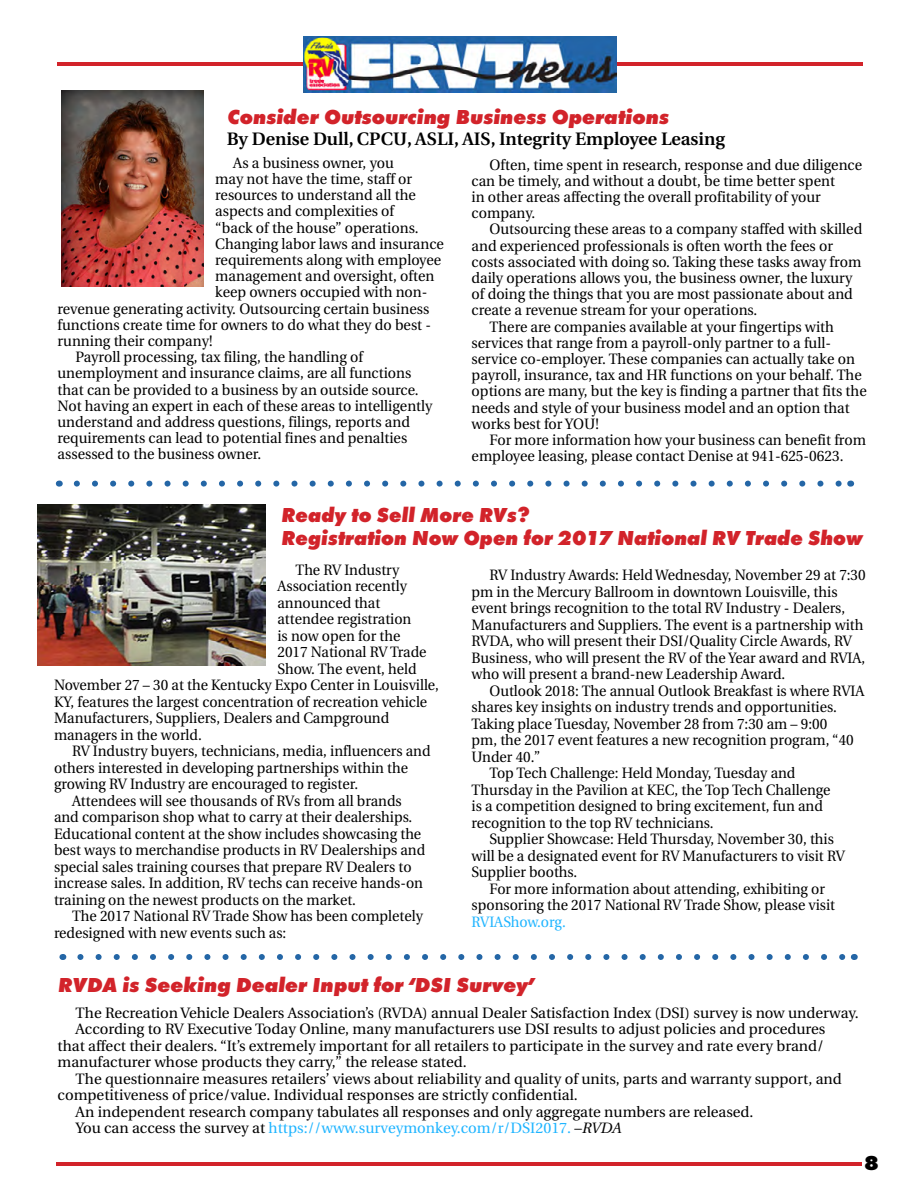
<style>
.page{position:relative;width:918px;height:1188px;background:#fff}
.page>*{position:absolute;margin:0;border:0;box-sizing:border-box;transform-origin:0 0}
.t1{font:italic 800 21px/22.5px "Futura T";color:#d2232a}
.t2{font:800 21px "Futura T";color:#000}
.t3{font:600 18px "Utopia";color:#000}
.t4{font:15px/16.5px "Utopia";color:#000;scale:.95 1}
.t5{font:15px/16.2px "Utopia";color:#000;scale:.96 1}
.t6{font:15px "Utopia";color:#000}
.t7{font:15px "Utopia";color:#20b5ff}
.t8{font:15px "Utopia";color:#20b5ff;scale:.95 1}
.s1{color:#000}
.s2{font-style:italic;color:#000}
</style>
<div class="page">
<hr style="left:57px;top:62px;width:806px;height:4px;background:#d2232a">
<hr style="left:56px;top:1162px;width:806px;height:4px;background:#d2232a">
<img style="left:304px;top:36px;width:313px;height:56px">
<svg style="left:80px;top:954px;width:765px;height:6px"></svg>
<svg style="left:77px;top:481px;width:764px;height:6px"></svg>
<img style="left:62px;top:90px;width:141px;height:196px">
<img style="left:38px;top:504px;width:228px;height:162px">
<h1 class="t1" style="left:227px;top:106px;width:443px">Consider Outsourcing Business Operations</h1>
<p class="t3" style="left:227px;top:129px;width:500px">By Denise Dull, CPCU, ASLI, AIS, Integrity Employee Leasing</p>
<p class="t5" style="left:233px;top:155px;width:169px">As a business owner, you</p>
<p class="t5" style="left:215px;top:171px;width:207px">may not have the time, staff or</p>
<p class="t5" style="left:215px;top:187px;width:210px">resources to understand all the</p>
<p class="t5" style="left:215px;top:204px;width:188px">aspects and complexities of</p>
<p class="t5" style="left:215px;top:220px;width:213px">“back of the house” operations.</p>
<p class="t5" style="left:215px;top:236px;width:240px">Changing labor laws and insurance</p>
<p class="t5" style="left:215px;top:252px;width:237px">requirements along with employee</p>
<p class="t5" style="left:215px;top:268px;width:230px">management and oversight, often</p>
<p class="t5" style="left:215px;top:285px;width:223px">keep owners occupied with non-</p>
<p class="t5" style="left:58px;top:301px;width:389px">revenue generating activity. Outsourcing certain business</p>
<p class="t5" style="left:58px;top:317px;width:391px">functions create time for owners to do what they do best -</p>
<p class="t5" style="left:58px;top:333px;width:163px">running their company!</p>
<p class="t5" style="left:76px;top:349px;width:301px">Payroll processing, tax filing, the handling of</p>
<p class="t5" style="left:58px;top:366px;width:370px">unemployment and insurance claims, are all functions</p>
<p class="t5" style="left:58px;top:382px;width:378px">that can be provided to a business by an outside source.</p>
<p class="t5" style="left:58px;top:398px;width:392px">Not having an expert in each of these areas to intelligently</p>
<p class="t5" style="left:58px;top:414px;width:369px">understand and address questions, filings, reports and</p>
<p class="t5" style="left:58px;top:430px;width:366px">requirements can lead to potential fines and penalties</p>
<p class="t5" style="left:58px;top:447px;width:214px">assessed to the business owner.</p>
<p class="t5" style="left:472px;top:157px;width:408px;text-indent:18px">Often, time spent in research, response and due diligence can be timely, and without a doubt, be time better spent<br>in other areas affecting the overall profitability of your company.</p>
<p class="t5" style="left:490px;top:222px;width:390px">Outsourcing these areas to a company staffed with skilled</p>
<p class="t5" style="left:472px;top:238px;width:378px">and experienced professionals is often worth the fees or</p>
<p class="t5" style="left:472px;top:254px;width:408px">costs associated with doing so. Taking these tasks away from</p>
<p class="t5" style="left:472px;top:270px;width:398px">daily operations allows you, the business owner, the luxury</p>
<p class="t5" style="left:472px;top:286px;width:399px">of doing the things that you are most passionate about and</p>
<p class="t5" style="left:472px;top:303px;width:299px">create a revenue stream for your operations.</p>
<p class="t5" style="left:490px;top:319px;width:360px">There are companies available at your fingertips with</p>
<p class="t5" style="left:472px;top:335px;width:376px">services that range from a payroll-only partner to a full-</p>
<p class="t5" style="left:472px;top:351px;width:401px">service co-employer. These companies can actually take on</p>
<p class="t5" style="left:472px;top:367px;width:408px">payroll, insurance, tax and HR functions on your behalf. The</p>
<p class="t5" style="left:472px;top:384px;width:413px">options are many, but the key is finding a partner that fits the</p>
<p class="t5" style="left:472px;top:400px;width:395px">needs and style of your business model and an option that</p>
<p class="t5" style="left:472px;top:416px;width:134px">works best for YOU!</p>
<p class="t5" style="left:490px;top:432px;width:394px">For more information how your business can benefit from</p>
<p class="t5" style="left:472px;top:448px;width:389px">employee leasing, please contact Denise at 941-625-0623.</p>
<h1 class="t1" style="left:281px;top:504px;width:583px">Ready to Sell More RVs?<br>Registration Now Open for 2017 National RV Trade Show</h1>
<p class="t4" style="left:472px;top:567px;width:416px;text-indent:18px">RV Industry Awards: Held Wednesday, November 29 at 7:30 pm in the Mercury Ballroom in downtown Louisville, this event brings recognition to the total RV Industry - Dealers, Manufacturers and Suppliers. The event is a partnership with RVDA, who will present their DSI/Quality Circle Awards, RV Business, who will present the RV of the Year award and RVIA, who will present a brand-new Leadership Award.</p>
<p class="t4" style="left:490px;top:683px;width:396px">Outlook 2018: The annual Outlook Breakfast is where RVIA</p>
<p class="t4" style="left:472px;top:699px;width:386px">shares key insights on industry trends and opportunities.</p>
<p class="t4" style="left:472px;top:716px;width:376px">Taking place Tuesday, November 28 from 7:30 am – 9:00</p>
<p class="t4" style="left:472px;top:732px;width:404px">pm, the 2017 event features a new recognition program, “40</p>
<p class="t4" style="left:472px;top:749px;width:74px">Under 40.”</p>
<p class="t4" style="left:490px;top:765px;width:323px">Top Tech Challenge: Held Monday, Tuesday and</p>
<p class="t4" style="left:472px;top:782px;width:379px">Thursday in the Pavilion at KEC, the Top Tech Challenge</p>
<p class="t4" style="left:472px;top:798px;width:371px">is a competition designed to bring excitement, fun and</p>
<p class="t4" style="left:472px;top:815px;width:256px">recognition to the top RV technicians.</p>
<p class="t4" style="left:490px;top:831px;width:364px">Supplier Showcase: Held Thursday, November 30, this</p>
<p class="t4" style="left:472px;top:848px;width:394px">will be a designated event for RV Manufacturers to visit RV</p>
<p class="t4" style="left:472px;top:864px;width:113px">Supplier booths.</p>
<p class="t4" style="left:490px;top:881px;width:355px">For more information about attending, exhibiting or</p>
<p class="t4" style="left:472px;top:897px;width:384px">sponsoring the 2017 National RV Trade Show, please visit</p>
<p class="t8" style="left:472px;top:913px;width:101px">RVIAShow.org.</p>
<p class="t4" style="left:296px;top:562px;width:111px">The RV Industry</p>
<p class="t4" style="left:278px;top:578px;width:138px">Association recently</p>
<p class="t4" style="left:278px;top:595px;width:110px">announced that</p>
<p class="t4" style="left:278px;top:611px;width:143px">attendee registration</p>
<p class="t4" style="left:278px;top:628px;width:131px">is now open for the</p>
<p class="t4" style="left:278px;top:644px;width:158px">2017 National RV Trade</p>
<p class="t4" style="left:278px;top:661px;width:148px">Show. The event, held</p>
<p class="t4" style="left:54px;top:677px;width:407px">November 27 – 30 at the Kentucky Expo Center in Louisville,</p>
<p class="t4" style="left:54px;top:694px;width:394px">KY, features the largest concentration of recreation vehicle</p>
<p class="t4" style="left:54px;top:710px;width:354px">Manufacturers, Suppliers, Dealers and Campground</p>
<p class="t4" style="left:54px;top:727px;width:157px">managers in the world.</p>
<p class="t4" style="left:72px;top:743px;width:379px">RV Industry buyers, technicians, media, influencers and</p>
<p class="t4" style="left:54px;top:760px;width:374px">others interested in developing partnerships within the</p>
<p class="t4" style="left:54px;top:776px;width:322px">growing RV Industry are encouraged to register.</p>
<p class="t4" style="left:72px;top:793px;width:349px">Attendees will see thousands of RVs from all brands</p>
<p class="t4" style="left:54px;top:809px;width:379px">and comparison shop what to carry at their dealerships.</p>
<p class="t4" style="left:54px;top:826px;width:388px">Educational content at the show includes showcasing the</p>
<p class="t4" style="left:54px;top:842px;width:392px">best ways to merchandise products in RV Dealerships and</p>
<p class="t4" style="left:54px;top:859px;width:378px">special sales training courses that prepare RV Dealers to</p>
<p class="t4" style="left:54px;top:875px;width:390px">increase sales. In addition, RV techs can receive hands-on</p>
<p class="t4" style="left:54px;top:892px;width:319px">training on the newest products on the market.</p>
<p class="t4" style="left:72px;top:908px;width:371px">The 2017 National RV Trade Show has been completely</p>
<p class="t4" style="left:54px;top:925px;width:246px">redesigned with new events such as:</p>
<h1 class="t1" style="left:58px;top:974px;width:477px">RVDA is Seeking Dealer Input for ‘DSI Survey’</h1>
<p class="t6" style="left:76px;top:1004px;width:785px">The Recreation Vehicle Dealers Association’s (RVDA) annual Dealer Satisfaction Index (DSI) survey is now underway.</p>
<p class="t6" style="left:76px;top:1021px;width:751px">According to RV Executive Today Online, many manufacturers use DSI results to adjust policies and procedures</p>
<p class="t6" style="left:58px;top:1037px;width:768px">that affect their dealers. “It’s extremely important for all retailers to participate in the survey and rate every brand/</p>
<p class="t6" style="left:58px;top:1054px;width:411px">manufacturer whose products they carry,” the release stated.</p>
<p class="t6" style="left:76px;top:1070px;width:768px">The questionnaire measures retailers’ views about reliability and quality of units, parts and warranty support, and</p>
<p class="t6" style="left:58px;top:1087px;width:522px">competitiveness of price/value. Individual responses are strictly confidential.</p>
<p class="t6" style="left:76px;top:1103px;width:680px">An independent research company tabulates all responses and only aggregate numbers are released.</p>
<p class="t7" style="left:76px;top:1120px;width:547px"><span class="s1">You can access the survey at</span> https://www.surveymonkey.com/r/DSI2017. <span class="s1">–</span><span class="s2">RVDA</span></p>
<h1 class="t2" style="left:864px;top:1151px;width:16px">8</h1>
</div>
